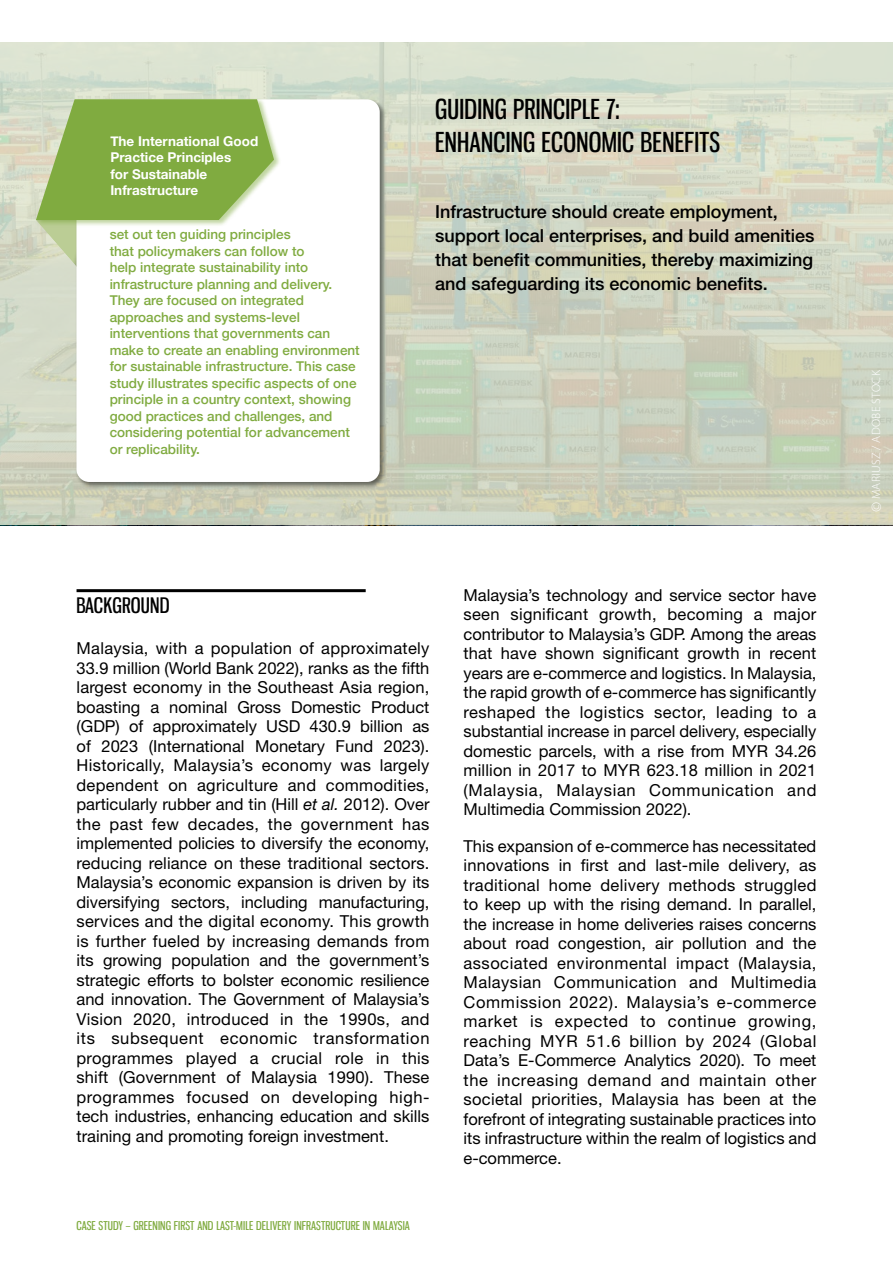
<style>
.page{position:relative;width:893px;height:1263px;background:#fff}
.page>*{position:absolute;margin:0;border:0;box-sizing:border-box;transform-origin:0 0}
.t1{font:27px/32.4px "Gnuolane Rg";letter-spacing:.01em;color:#000}
.t2{font:21px "Gnuolane Rg";letter-spacing:.01em;color:#000}
.t3{font:500 18px/24px "Helvetica Neue LT Std";color:#000}
.t4{font:16.5px/19.5px "Helvetica Neue LT Std";color:#000;text-align:justify}
.t5{font:500 13.5px/16.5px "Helvetica Neue";color:#80ab40}
.t6{font:700 13.5px/16.5px "Helvetica Neue";color:#fff}
.t7{font:12px "Gnuolane Rg";letter-spacing:.01em;color:#80ab40}
.t8{font:300 12px "Myriad Pro";letter-spacing:.03em;color:#fff}
.s1{font-style:italic}
.s2{font-size:15px}
</style>
<div class="page">
<hr style="left:77px;top:589px;width:289px;height:3px;background:#000">
<svg style="left:0;top:43px;width:893px;height:482px;background:#d0d5c2"></svg>
<div style="left:21px;top:208px;width:82px;height:60px;background:#000;opacity:.2"></div>
<div style="left:76px;top:99px;width:311px;height:390px;background:#000;opacity:.5"></div>
<div style="left:76px;top:99px;width:304px;height:383px;background:#fff;border-radius:13px"></div>
<div style="left:35px;top:98px;width:246px;height:129px;background:#80ab40;opacity:.5"></div>
<svg style="left:36px;top:99px;width:238px;height:169px"></svg>
<p class="t6" style="left:110px;top:133px;width:149px">The International Good<br>Practice Principles<br>for Sustainable<br>Infrastructure</p>
<p class="t5" style="left:110px;top:225px;width:252px">set out ten guiding principles<br>that policymakers can follow to<br>help integrate sustainability into infrastructure planning and delivery.<br>They are focused on integrated approaches and systems-level interventions that governments can make to create an enabling environment for sustainable infrastructure. This case study illustrates specific aspects of one principle in a country context, showing good practices and challenges, and considering potential for advancement or replicability.</p>
<h1 class="t1" style="left:435px;top:93px;width:287px">GUIDING PRINCIPLE 7:<br>ENHANCING ECONOMIC BENEFITS</h1>
<p class="t3" style="left:435px;top:200px;width:381px">Infrastructure should create employment, support local enterprises, and build amenities that benefit communities, thereby maximizing and safeguarding its economic benefits.</p>
<p class="t2" style="left:77px;top:593px;width:95px">BACKGROUND</p>
<p class="t4" style="left:77px;top:638px;width:354px">Malaysia, with a population of approximately 33.9 million (World Bank 2022), ranks as the fifth largest economy in the Southeast Asia region, boasting a nominal Gross Domestic Product (GDP) of approximately USD 430.9 billion as of 2023 (International Monetary Fund 2023).<br>Historically, Malaysia’s economy was largely dependent on agriculture and commodities, particularly rubber and tin (Hill <span class="s1">et al.</span> 2012). Over the past few decades, the government has implemented policies to diversify the economy, reducing reliance on these traditional sectors.<br>Malaysia’s economic expansion is driven by its diversifying sectors, including manufacturing, services and the digital economy. This growth is further fueled by increasing demands from its growing population and the government’s strategic efforts to bolster economic resilience and innovation. The Government of Malaysia’s Vision 2020, introduced in the 1990s, and its subsequent economic transformation programmes played a crucial role in this shift (Government of Malaysia 1990). These programmes focused on developing high&shy;tech industries, enhancing education and skills training and promoting foreign investment.</p>
<p class="t7" style="left:77px;top:1218px;width:335px">CASE STUDY – GREENING FIRST AND LAST-MILE DELIVERY INFRASTRUCTURE IN MALAYSIA</p>
<p class="t4" style="left:463px;top:585px;width:354px">Malaysia’s technology and service sector have seen significant growth, becoming a major contributor to Malaysia’s GDP. Among the areas that have shown significant growth in recent years are e-commerce and logistics. In Malaysia, the rapid growth of e-commerce has significantly reshaped the logistics sector, leading to a substantial increase in parcel delivery, especially domestic parcels, with a rise from MYR 34.26 million in 2017 to MYR 623.18 million in 2021 (Malaysia, Malaysian Communication and Multimedia Commission 2022).</p>
<p class="t4" style="left:463px;top:836px;width:354px">This expansion of e-commerce has necessitated innovations in first and last-mile delivery, as traditional home delivery methods struggled to keep up with the rising demand. In parallel, the increase in home deliveries raises concerns about road congestion, air pollution and the associated environmental impact (Malaysia, Malaysian Communication and Multimedia Commission 2022). Malaysia’s e-commerce market is expected to continue growing, reaching MYR 51.6 billion by 2024 (Global Data’s E-Commerce Analytics 2020). To meet the increasing demand and maintain other societal priorities, Malaysia has been at the forefront of integrating sustainable practices into its infrastructure within the realm of logistics and e-commerce.</p>
<p class="t8" style="left:869px;top:512px;width:144px;rotate:-90deg"><span class="s2">©</span> MARIUSZ / ADOBE STOCK</p>
</div>
